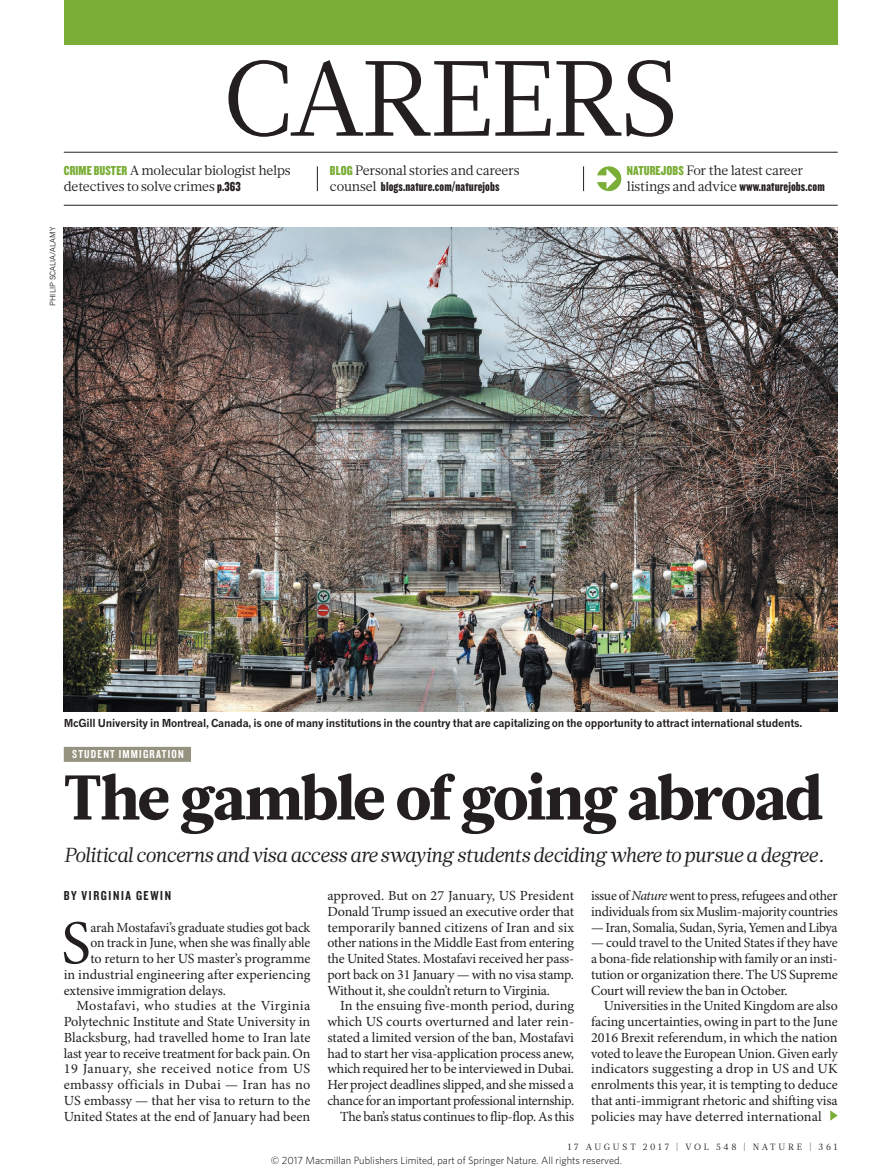
<style>
.page{position:relative;width:893px;height:1174px;background:#fff}
.page>*{position:absolute;margin:0;border:0;box-sizing:border-box;transform-origin:0 0}
.t1{font:106.5px "Glosa Math";letter-spacing:-.025em;color:#231f20}
.HEAD_42{font:900 63px "Glosa Math";letter-spacing:-.025em;color:#231f20}
.BODY_DROP_CAP{font:62.4px "Minion Pro";color:#231f20}
.INTRO{font:italic 20.25px "Glosa Math";letter-spacing:-.005em;color:#231f20}
.BODY_INDENT{font:13.95px/15.8px "Minion Pro";letter-spacing:-.015em;color:#231f20;text-align:justify}
.BODY_DROP_CAP-2{font:13.95px "Minion Pro";letter-spacing:-.005em;color:#231f20}
.MINI_TOC_TEXT{font:13.5px/15.8px "Glosa Math";letter-spacing:-.02em;color:#231f20}
.t2{font:13.5px "Knockout 69 Full Liteweight";letter-spacing:.01em;color:#231f20}
.AUTHOR_BYLINE{font:13.5px "Knockout 49 Liteweight";letter-spacing:.12em;color:#231f20}
.SUBJECT_STRAP{font:12px "Knockout 49 Liteweight";letter-spacing:.1em;color:#fff}
.PIC_CAPTION{font:700 10.8px "News Gothic MTOT";letter-spacing:-.02em;color:#231f20}
.t3{font:300 10.5px "Whitney";color:#000}
.t4{font:9px "Glosa Math";letter-spacing:.3em;color:#231f20}
.PIC_CREDIT{font:7.5px "News Gothic MTOT";color:#231f20}
.s1{font-family:"Knockout 69 Full Liteweight";color:#7aae36}
.s2{font-family:"Knockout 69 Full Liteweight"}
.s3{font-family:"Glosa Math"}
.s4{font-style:italic}
</style>
<div class="page">
<div style="left:597px;top:166px;width:24px;height:25px;background:#7aae36;border-radius:50%"></div>
<div style="left:596px;top:175px;width:12px;height:7px;background:#fff"></div>
<svg style="left:606px;top:169px;width:11px;height:20px"></svg>
<svg style="left:830px;top:1110px;width:8px;height:10px"></svg>
<div style="left:64px;top:747px;width:127px;height:15px;background:#95937f"></div>
<img style="left:64px;top:227px;width:774px;height:484px">
<div style="left:64px;top:0;width:774px;height:45px;background:#7aae36"></div>
<hr style="left:64px;top:152px;width:774px;height:1px;background:#231f20">
<hr style="left:64px;top:205px;width:774px;height:1px;background:#231f20">
<svg style="left:317px;top:166px;width:1px;height:25px"></svg>
<svg style="left:583px;top:166px;width:1px;height:25px"></svg>
<h1 class="t1" style="left:223px;top:29px;width:457px">CAREERS</h1>
<p class="MINI_TOC_TEXT" style="left:64px;top:163px;width:228px"><span class="s1">CRIME BUSTER</span> A molecular biologist helps detectives to solve crimes <span class="s2">p.363</span></p>
<p class="MINI_TOC_TEXT" style="left:330px;top:163px;width:191px"><span class="s1">BLOG</span> Personal stories and careers counsel <span class="s2">blogs.nature.com/naturejobs</span></p>
<p class="MINI_TOC_TEXT" style="left:627px;top:163px;width:178px"><span class="s1">NATUREJOBS</span> For the latest career</p>
<p class="t2" style="left:627px;top:178px;width:199px"><span class="s3">listings and advice</span> www.naturejobs.com</p>
<p class="PIC_CREDIT" style="left:48px;top:306px;width:80px;rotate:-90deg">PHILIP SCALIA/ALAMY</p>
<p class="PIC_CAPTION" style="left:64px;top:716px;width:740px">McGill University in Montreal, Canada, is one of many institutions in the country that are capitalizing on the opportunity to attract international students.</p>
<p class="SUBJECT_STRAP" style="left:72px;top:746px;width:113px">STUDENT IMMIGRATION</p>
<p class="HEAD_42" style="left:64px;top:756px;width:761px">The gamble of going abroad</p>
<p class="INTRO" style="left:64px;top:842px;width:762px">Political concerns and visa access are swaying students deciding where to pursue a degree.</p>
<p class="AUTHOR_BYLINE" style="left:64px;top:887px;width:109px">BY VIRGINIA GEWIN</p>
<p class="BODY_DROP_CAP" style="left:61px;top:906px;width:31px">S</p>
<p class="BODY_DROP_CAP-2" style="left:90px;top:918px;width:221px">arah Mostafavi’s graduate studies got back</p>
<p class="BODY_DROP_CAP-2" style="left:90px;top:934px;width:221px">on track in June, when she was finally able</p>
<p class="BODY_DROP_CAP-2" style="left:90px;top:950px;width:221px">to return to her US master’s programme</p>
<p class="BODY_DROP_CAP-2" style="left:64px;top:966px;width:248px">in industrial engineering after experiencing</p>
<p class="BODY_DROP_CAP-2" style="left:64px;top:981px;width:164px">extensive immigration delays.</p>
<p class="BODY_INDENT" style="left:64px;top:998px;width:248px;text-indent:13px">Mostafavi, who studies at the Virginia Polytechnic Institute and State University in Blacksburg, had travelled home to Iran late last year to receive treatment for back pain. On 19 January, she received notice from US embassy officials in Dubai — Iran has no US embassy — that her visa to return to the United States at the end of January had been</p>
<p class="BODY_INDENT" style="left:327px;top:888px;width:248px">approved. But on 27 January, US President Donald Trump issued an executive order that temporarily banned citizens of Iran and six other nations in the Middle East from entering the United States. Mostafavi received her pass&shy;port back on 31 January — with no visa stamp.<br>Without it, she couldn’t return to Virginia.</p>
<p class="BODY_INDENT" style="left:327px;top:998px;width:248px;text-indent:13px">In the ensuing five-month period, during which US courts overturned and later rein&shy;stated a limited version of the ban, Mostafavi had to start her visa-application process anew, which required her to be interviewed in Dubai.<br>Her project deadlines slipped, and she missed a chance for an important professional internship.</p>
<p class="BODY_INDENT" style="left:340px;top:1109px;width:235px">The ban’s status continues to flip-flop. As this</p>
<p class="BODY_INDENT" style="left:591px;top:888px;width:248px">issue of <span class="s4">Nature</span> went to press, refugees and other individuals from six Muslim-majority countries</p>
<p class="BODY_INDENT" style="left:591px;top:920px;width:248px">— Iran, Somalia, Sudan, Syria, Yemen and Libya</p>
<p class="BODY_INDENT" style="left:591px;top:935px;width:248px">— could travel to the United States if they have a bona-fide relationship with family or an insti&shy;tution or organization there. The US Supreme Court will review the ban in October.</p>
<p class="BODY_INDENT" style="left:591px;top:998px;width:248px;text-indent:13px">Universities in the United Kingdom are also facing uncertainties, owing in part to the June 2016 Brexit referendum, in which the nation voted to leave the European Union. Given early indicators suggesting a drop in US and UK enrolments this year, it is tempting to deduce that anti-immigrant rhetoric and shifting visa policies may have deterred international</p>
<p class="t4" style="left:568px;top:1141px;width:271px">17 AUGUST 2017 | VOL 548 | NATURE | 361</p>
<p class="t3" style="left:271px;top:1153px;width:352px">© 2017 Macmillan Publishers Limited, part of Springer Nature. All rights reserved.</p>
</div>
